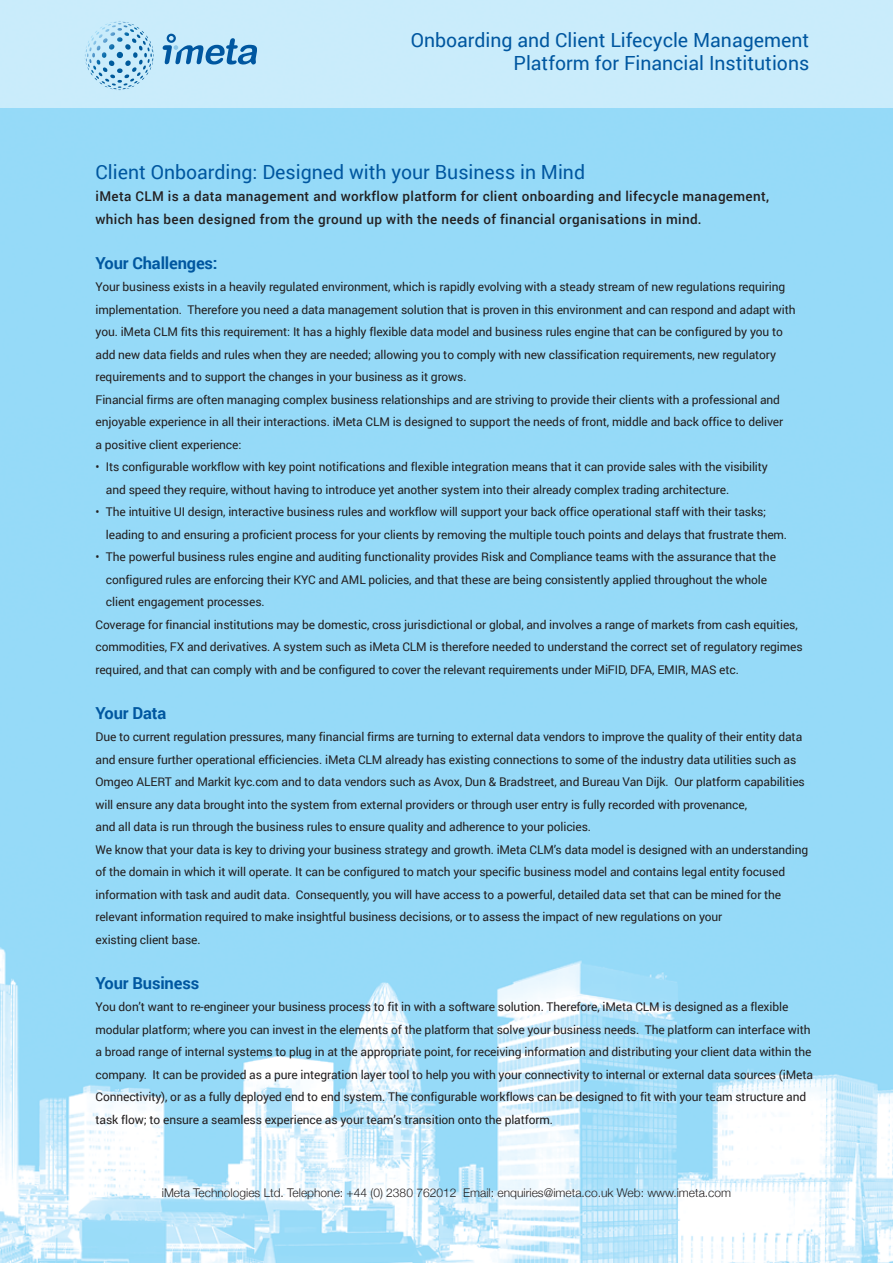
<style>
.page{position:relative;width:893px;height:1263px;background:#fff}
.page>*{position:absolute;margin:0;border:0;box-sizing:border-box;transform-origin:0 0}
.t1{font:19.5px/23.4px "Roboto";color:#0057a0;text-align:right}
.t2{font:700 16.5px "Roboto";letter-spacing:-.01em;color:#0057a0}
.t3{font:500 13.5px/22.5px "Roboto";letter-spacing:.025em;color:#231f20}
.t4{font:12px/22.5px "Roboto";letter-spacing:-.01em;color:#231f20}
.t5{font:300 12px "Helvetica Neue";color:#231f20}
</style>
<div class="page">
<img style="left:0;top:107px;width:893px;height:1156px">
<div style="left:0;top:0;width:893px;height:107px;background:#caecfb"></div>
<svg style="left:100px;top:21px;width:39px;height:11px"></svg>
<svg style="left:163px;top:34px;width:94px;height:31px"></svg>
<h1 class="t1" style="left:411px;top:28px;width:400px">Onboarding and Client Lifecycle Management<br>Platform for Financial Institutions</h1>
<h1 class="t1" style="left:96px;top:159px;width:491px">Client Onboarding: Designed with your Business in Mind</h1>
<p class="t3" style="left:96px;top:185px;width:675px">iMeta CLM is a data management and workflow platform for client onboarding and lifecycle management, which has been designed from the ground up with the needs of financial organisations in mind.</p>
<h2 class="t2" style="left:96px;top:251px;width:124px">Your Challenges:</h2>
<p class="t4" style="left:96px;top:275px;width:701px">Your business exists in a heavily regulated environment, which is rapidly evolving with a steady stream of new regulations requiring implementation. Therefore you need a data management solution that is proven in this environment and can respond and adapt with you. iMeta CLM fits this requirement: It has a highly flexible data model and business rules engine that can be configured by you to add new data fields and rules when they are needed; allowing you to comply with new classification requirements, new regulatory requirements and to support the changes in your business as it grows.<br>Financial firms are often managing complex business relationships and are striving to provide their clients with a professional and enjoyable experience in all their interactions. iMeta CLM is designed to support the needs of front, middle and back office to deliver<br>a positive client experience:</p>
<p class="t4" style="left:106px;top:455px;width:663px;text-indent:-10px">• Its configurable workflow with key point notifications and flexible integration means that it can provide sales with the visibility and speed they require, without having to introduce yet another system into their already complex trading architecture.</p>
<p class="t4" style="left:106px;top:500px;width:683px;text-indent:-10px">• The intuitive UI design, interactive business rules and workflow will support your back office operational staff with their tasks; leading to and ensuring a proficient process for your clients by removing the multiple touch points and delays that frustrate them.</p>
<p class="t4" style="left:96px;top:545px;width:682px">• The powerful business rules engine and auditing functionality provides Risk and Compliance teams with the assurance that the</p>
<p class="t4" style="left:106px;top:568px;width:663px">configured rules are enforcing their KYC and AML policies, and that these are being consistently applied throughout the whole</p>
<p class="t4" style="left:106px;top:590px;width:160px">client engagement processes.</p>
<p class="t4" style="left:96px;top:613px;width:704px">Coverage for financial institutions may be domestic, cross jurisdictional or global, and involves a range of markets from cash equities,</p>
<p class="t4" style="left:96px;top:635px;width:709px">commodities, FX and derivatives. A system such as iMeta CLM is therefore needed to understand the correct set of regulatory regimes</p>
<p class="t4" style="left:96px;top:658px;width:645px">required, and that can comply with and be configured to cover the relevant requirements under MiFID, DFA, EMIR, MAS etc.</p>
<h2 class="t2" style="left:96px;top:701px;width:72px">Your Data</h2>
<p class="t4" style="left:96px;top:725px;width:714px">Due to current regulation pressures, many financial firms are turning to external data vendors to improve the quality of their entity data and ensure further operational efficiencies. iMeta CLM already has existing connections to some of the industry data utilities such as Omgeo ALERT and Markit kyc.com and to data vendors such as Avox, Dun &amp; Bradstreet, and Bureau Van Dijk. Our platform capabilities will ensure any data brought into the system from external providers or through user entry is fully recorded with provenance,<br>and all data is run through the business rules to ensure quality and adherence to your policies.<br>We know that your data is key to driving your business strategy and growth. iMeta CLM’s data model is designed with an understanding of the domain in which it will operate. It can be configured to match your specific business model and contains legal entity focused information with task and audit data. Consequently, you will have access to a powerful, detailed data set that can be mined for the relevant information required to make insightful business decisions, or to assess the impact of new regulations on your<br>existing client base.</p>
<h2 class="t2" style="left:96px;top:971px;width:105px">Your Business</h2>
<p class="t4" style="left:96px;top:995px;width:719px">You don’t want to re-engineer your business process to fit in with a software solution. Therefore, iMeta CLM is designed as a flexible modular platform; where you can invest in the elements of the platform that solve your business needs. The platform can interface with a broad range of internal systems to plug in at the appropriate point, for receiving information and distributing your client data within the company. It can be provided as a pure integration layer tool to help you with your connectivity to internal or external data sources (iMeta Connectivity), or as a fully deployed end to end system. The configurable workflows can be designed to fit with your team structure and task flow; to ensure a seamless experience as your team’s transition onto the platform.</p>
<p class="t5" style="left:162px;top:1183px;width:571px">iMeta Technologies Ltd. Telephone: +44 (0) 2380 762012 Email: enquiries@imeta.co.uk Web: www.imeta.com</p>
</div>
